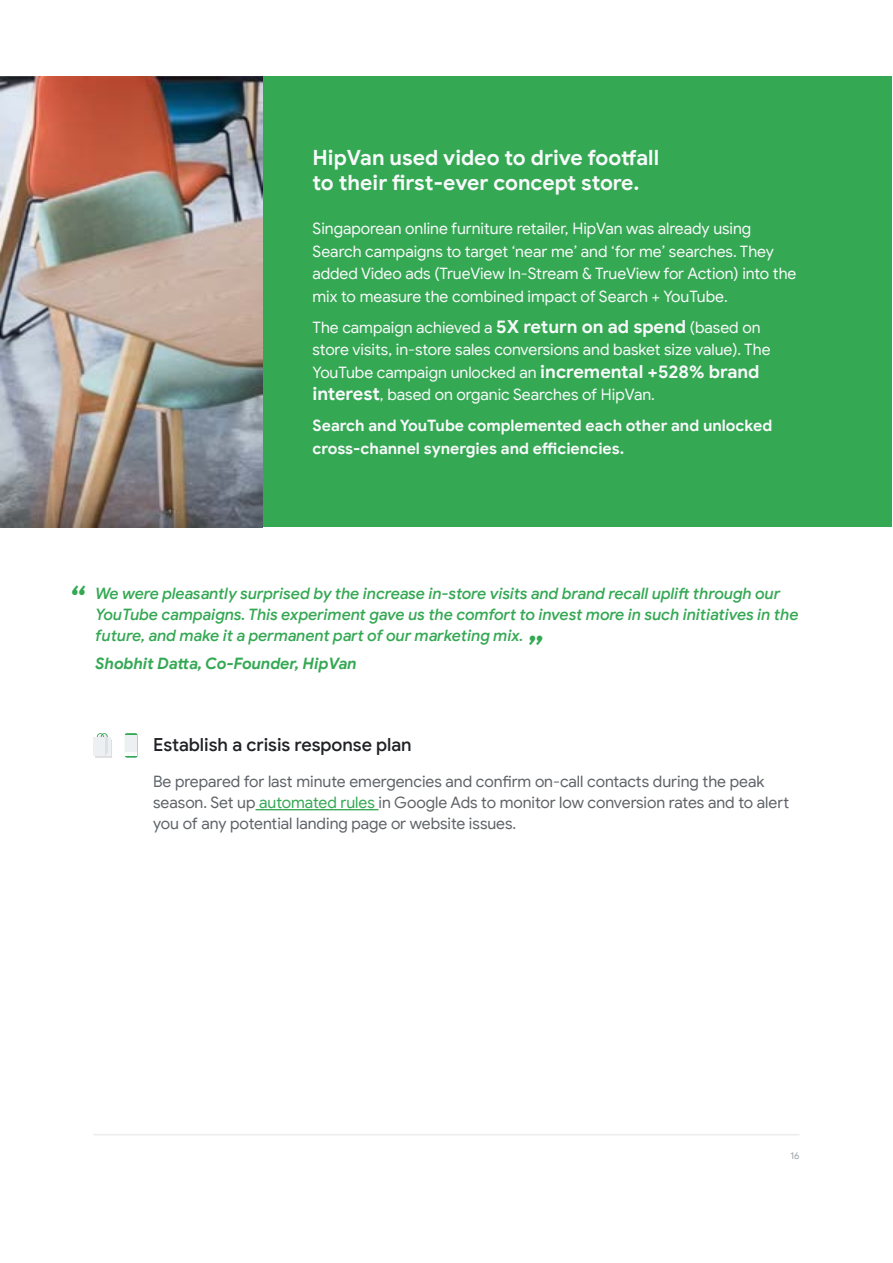
<style>
.page{position:relative;width:893px;height:1263px;background:#fff}
.page>*{position:absolute;margin:0;border:0;box-sizing:border-box;transform-origin:0 0}
.t1{font:italic 500 36px "Google Sans";color:#34a853}
.t2{font:700 21px/25.2px "Google Sans";letter-spacing:-.005em;color:#f8f9fa}
.t3{font:500 18px "Google Sans";color:#202124}
.t4{font:15.75px/22.5px "Google Sans";color:#f8f9fa}
.t5{font:italic 500 15.75px/21px "Google Sans";color:#34a853}
.t6{font:15.75px/21px "Google Sans";letter-spacing:-.005em;color:#5f6368}
.t7{font:700 15.75px/22.5px "Google Sans";color:#f8f9fa}
.t8{font:italic 700 15.75px "Google Sans";color:#34a853}
.t9{font:9.6px "Google Sans";color:#9aa0a6}
.s1{font-weight:700;font-size:18px}
.s2{color:#34a853}
</style>
<div class="page">
<div style="left:257px;top:77px;width:635px;height:450px;background:#34a853"></div>
<img style="left:0;top:77px;width:262px;height:450px">
<hr style="left:255px;top:809px;width:124px;height:1px;background:#34a853">
<div style="left:94px;top:737px;width:11px;height:19px;background:#edf0f2"></div>
<svg style="left:95px;top:733px;width:17px;height:25px"></svg>
<svg style="left:125px;top:733px;width:13px;height:25px"></svg>
<hr style="left:94px;top:1134px;width:705px;height:1px;background:#ebeced">
<h2 class="t2" style="left:313px;top:145px;width:348px">HipVan used video to drive footfall to their first-ever concept store.</h2>
<p class="t4" style="left:313px;top:217px;width:485px">Singaporean online furniture retailer, HipVan was already using Search campaigns to target ‘near me’ and ‘for me’ searches. They added Video ads (TrueView In-Stream &amp; TrueView for Action) into the mix to measure the combined impact of Search + YouTube.</p>
<p class="t4" style="left:313px;top:316px;width:459px">The campaign achieved a <span class="s1">5X return on ad spend</span> (based on store visits, in-store sales conversions and basket size value). The YouTube campaign unlocked an <span class="s1">incremental +528% brand interest</span>, based on organic Searches of HipVan.</p>
<p class="t7" style="left:313px;top:415px;width:461px">Search and YouTube complemented each other and unlocked cross-channel synergies and efficiencies.</p>
<h1 class="t1" style="left:70px;top:577px;width:18px">“</h1>
<p class="t5" style="left:96px;top:583px;width:705px">We were pleasantly surprised by the increase in-store visits and brand recall uplift through our<br>YouTube campaigns. This experiment gave us the comfort to invest more in such initiatives in the future, and make it a permanent part of our marketing mix.</p>
<p class="t8" style="left:96px;top:654px;width:263px">Shobhit Datta, Co-Founder, HipVan</p>
<h1 class="t1" style="left:526px;top:627px;width:18px">”</h1>
<p class="t3" style="left:153px;top:733px;width:260px">Establish a crisis response plan</p>
<p class="t6" style="left:153px;top:771px;width:637px">Be prepared for last minute emergencies and confirm on-call contacts during the peak season. Set up <span class="s2">automated rules</span> in Google Ads to monitor low conversion rates and to alert you of any potential landing page or website issues.</p>
<p class="t9" style="left:790px;top:1149px;width:11px">16</p>
</div>
